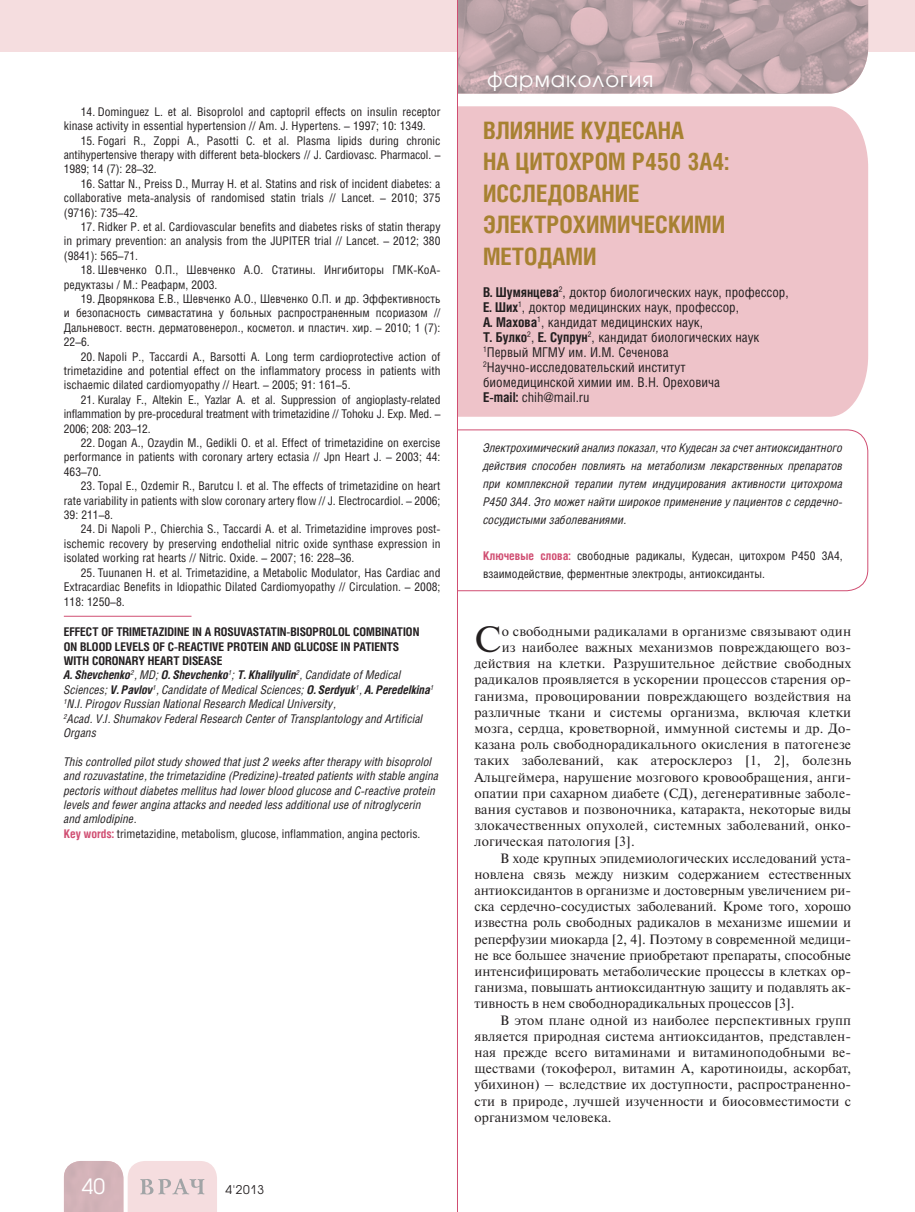
<style>
.page{position:relative;width:915px;height:1212px;background:#fff}
.page>*{position:absolute;margin:0;border:0;box-sizing:border-box;transform-origin:0 0}
.t1{font:36.6px "Newton C";color:#231f20}
.t2{font:700 24px/31.5px "Helios Cond";color:#a78131}
.t3{font:21px "Avant Garde Gothic C";letter-spacing:.05em;color:#fff}
.t4{font:13.5px "Newton C";letter-spacing:.01em;color:#231f20}
.t5{font:13.5px/15px "Helios Cond";color:#231f20}
.t6{font:12px/14.4px "Helios Cond";color:#231f20;text-align:justify}
.t7{font:italic 12px/14.4px "Helios Cond";color:#231f20}
.t8{font:12px "Avant Garde Gothic C";color:#231f20}
.s1{font-weight:700;font-style:normal}
.s2{font-weight:700}
.s3{font-weight:700;font-style:normal;color:#d04e72}
.s4{font-style:normal}
.s5{font-weight:700;color:#d04e72}
</style>
<div class="page">
<div style="left:0;top:0;width:914px;height:51px;background:#f5dddf"></div>
<svg style="left:64px;top:1161px;width:153px;height:51px;background:#e4cccf"></svg>
<hr style="left:64px;top:616px;width:127px;height:1px;background:#d04e72">
<div style="left:458px;top:106px;width:409px;height:311px;background:#eec3c9"></div>
<svg style="left:458px;top:429px;width:410px;height:162px"></svg>
<svg style="left:458px;top:0;width:371px;height:94px;background:#b9a1a6"></svg>
<img style="left:829px;top:0;width:38px;height:94px">
<hr style="left:457px;top:0;width:1px;height:1212px;background:#d04e72">
<p class="t6" style="left:64px;top:106px;width:378px;text-indent:17px">14. Dominguez L. et al. Bisoprolol and captopril effects on insulin receptor kinase activity in essential hypertension // Am. J. Hypertens. – 1997; 10: 1349.</p>
<p class="t6" style="left:64px;top:134px;width:378px;text-indent:17px">15. Fogari R., Zoppi A., Pasotti C. et al. Plasma lipids during chronic antihypertensive therapy with different beta-blockers // J. Cardiovasc. Pharmacol. – 1989; 14 (7): 28–32.</p>
<p class="t6" style="left:64px;top:178px;width:378px;text-indent:17px">16. Sattar N., Preiss D., Murray H. et al. Statins and risk of incident diabetes: a collaborative meta-analysis of randomised statin trials // Lancet. – 2010; 375 (9716): 735–42.</p>
<p class="t6" style="left:64px;top:221px;width:378px;text-indent:17px">17. Ridker P. et al. Cardiovascular benefits and diabetes risks of statin therapy in primary prevention: an analysis from the JUPITER trial // Lancet. – 2012; 380 (9841): 565–71.</p>
<p class="t6" style="left:64px;top:264px;width:378px;text-indent:17px">18. Шевченко О.П., Шевченко А.О. Статины. Ингибиторы ГМК-КоА&shy;редуктазы / М.: Реафарм, 2003.</p>
<p class="t6" style="left:64px;top:293px;width:378px;text-indent:17px">19. Дворянкова Е.В., Шевченко А.О., Шевченко О.П. и др. Эффективность и безопасность симвастатина у больных распространенным псориазом // Дальневост. вестн. дерматовенерол., косметол. и пластич. хир. – 2010; 1 (7):<br>22–6.</p>
<p class="t6" style="left:64px;top:350px;width:378px;text-indent:17px">20. Napoli P., Taccardi A., Barsotti A. Long term cardioprotective action of trimetazidine and potential effect on the inflammatory process in patients with ischaemic dilated cardiomyopathy // Heart. – 2005; 91: 161–5.</p>
<p class="t6" style="left:64px;top:394px;width:378px;text-indent:17px">21. Kuralay F., Altekin E., Yazlar A. et al. Suppression of angioplasty-related inflammation by pre-procedural treatment with trimetazidine // Tohoku J. Exp. Med. – 2006; 208: 203–12.</p>
<p class="t6" style="left:64px;top:437px;width:378px;text-indent:17px">22. Dogan A., Ozaydin M., Gedikli O. et al. Effect of trimetazidine on exercise performance in patients with coronary artery ectasia // Jpn Heart J. – 2003; 44:<br>463–70.</p>
<p class="t6" style="left:64px;top:480px;width:378px;text-indent:17px">23. Topal E., Ozdemir R., Barutcu I. et al. The effects of trimetazidine on heart rate variability in patients with slow coronary artery flow // J. Electrocardiol. – 2006; 39: 211–8.</p>
<p class="t6" style="left:64px;top:523px;width:378px;text-indent:17px">24. Di Napoli P., Chierchia S., Taccardi A. et al. Trimetazidine improves post&shy;ischemic recovery by preserving endothelial nitric oxide synthase expression in isolated working rat hearts // Nitric. Oxide. – 2007; 16: 228–36.</p>
<p class="t6" style="left:64px;top:566px;width:378px;text-indent:17px">25. Tuunanen H. et al. Trimetazidine, a Metabolic Modulator, Has Cardiac and Extracardiac Benefits in Idiopathic Dilated Cardiomyopathy // Circulation. – 2008; 118: 1250–8.</p>
<p class="t7" style="left:64px;top:626px;width:371px"><span class="s1">EFFECT OF TRIMETAZIDINE IN A ROSUVASTATIN-BISOPROLOL COMBINATION ON BLOOD LEVELS OF C-REACTIVE PROTEIN AND GLUCOSE IN PATIENTS<br>WITH CORONARY HEART DISEASE<br></span><span class="s2">A. Shevchenko</span><sup>2</sup>, MD; <span class="s2">O. Shevchenko</span><sup>1</sup>; <span class="s2">T. Khalilyulin</span><sup>2</sup>, Candidate of Medical Sciences; <span class="s2">V. Pavlov</span><sup>1</sup>, Candidate of Medical Sciences; <span class="s2">O. Serdyuk</span><sup>1</sup>, <span class="s2">A. Peredelkina</span><sup>1<br>1</sup>N.I. Pirogov Russian National Research Medical University,<br><sup>2</sup>Acad. V.I. Shumakov Federal Research Center of Transplantology and Artificial Organs</p>
<p class="t7" style="left:64px;top:755px;width:376px">This controlled pilot study showed that just 2 weeks after therapy with bisoprolol and rozuvastatine, the trimetazidine (Predizine)-treated patients with stable angina pectoris without diabetes mellitus had lower blood glucose and C-reactive protein levels and fewer angina attacks and needed less additional use of nitroglycerin and amlodipine.<br><span class="s3">Key words:</span> <span class="s4">trimetazidine, metabolism, glucose, inflammation, angina pectoris.</span></p>
<h3 class="t3" style="left:82px;top:1177px;width:25px">40</h3>
<p class="t8" style="left:225px;top:1184px;width:40px">4'2013</p>
<h3 class="t3" style="left:487px;top:70px;width:168px">фармакология</h3>
<h2 class="t2" style="left:483px;top:117px;width:247px">ВЛИЯНИЕ КУДЕСАНА<br>НА ЦИТОХРОМ Р450 3А4:<br>ИССЛЕДОВАНИЕ<br>ЭЛЕКТРОХИМИЧЕСКИМИ<br>МЕТОДАМИ</h2>
<p class="t5" style="left:483px;top:286px;width:307px"><span class="s2">В. Шумянцева</span><sup>2</sup>, доктор биологических наук, профессор, <span class="s2">Е. Ших</span><sup>1</sup>, доктор медицинских наук, профессор,<br><span class="s2">А. Махова</span><sup>1</sup>, кандидат медицинских наук,<br><span class="s2">Т. Булко</span><sup>2</sup>, <span class="s2">Е. Супрун</span><sup>2</sup>, кандидат биологических наук <sup>1</sup>Первый МГМУ им. И.М. Сеченова <sup>2</sup>Научно-исследовательский институт<br>биомедицинской химии им. В.Н. Ореховича<br><span class="s2">E-mail:</span> chih@mail.ru</p>
<p class="t7" style="left:483px;top:440px;width:361px;line-height:18px;text-align:justify">Электрохимический анализ показал, что Кудесан за счет антиоксидантного действия способен повлиять на метаболизм лекарственных препаратов при комплексной терапии путем индуцирования активности цитохрома Р450 3А4. Это может найти широкое применение у пациентов с сердечно&shy;сосудистыми заболеваниями.</p>
<p class="t6" style="left:483px;top:548px;width:361px;line-height:18px"><span class="s5">Ключевые слова:</span> свободные радикалы, Кудесан, цитохром Р450 3А4, взаимодействие, ферментные электроды, антиоксиданты.</p>
<h1 class="t1" style="left:474px;top:626px;width:28px">С</h1>
<p class="t4" style="left:501px;top:626px;width:351px">о свободными радикалами в организме связывают один</p>
<p class="t4" style="left:501px;top:642px;width:351px">из наиболее важных механизмов повреждающего воз-</p>
<p class="t4" style="left:474px;top:658px;width:378px">действия на клетки. Разрушительное действие свободных</p>
<p class="t4" style="left:474px;top:675px;width:378px">радикалов проявляется в ускорении процессов старения ор-</p>
<p class="t4" style="left:474px;top:691px;width:378px">ганизма, провоцировании повреждающего воздействия на</p>
<p class="t4" style="left:474px;top:707px;width:378px">различные ткани и системы организма, включая клетки</p>
<p class="t4" style="left:474px;top:723px;width:378px">мозга, сердца, кроветворной, иммунной системы и др. До-</p>
<p class="t4" style="left:474px;top:739px;width:378px">казана роль свободнорадикального окисления в патогенезе</p>
<p class="t4" style="left:474px;top:756px;width:378px">таких заболеваний, как атеросклероз [1, 2], болезнь</p>
<p class="t4" style="left:474px;top:772px;width:378px">Альцгеймера, нарушение мозгового кровообращения, анги-</p>
<p class="t4" style="left:474px;top:788px;width:378px">опатии при сахарном диабете (СД), дегенеративные заболе-</p>
<p class="t4" style="left:474px;top:804px;width:378px">вания суставов и позвоночника, катаракта, некоторые виды</p>
<p class="t4" style="left:474px;top:820px;width:378px">злокачественных опухолей, системных заболеваний, онко-</p>
<p class="t4" style="left:474px;top:837px;width:162px">логическая патология [3].</p>
<p class="t4" style="left:500px;top:853px;width:352px">В ходе крупных эпидемиологических исследований уста-</p>
<p class="t4" style="left:474px;top:869px;width:378px">новлена связь между низким содержанием естественных</p>
<p class="t4" style="left:474px;top:885px;width:378px">антиоксидантов в организме и достоверным увеличением ри-</p>
<p class="t4" style="left:474px;top:901px;width:378px">ска сердечно-сосудистых заболеваний. Кроме того, хорошо</p>
<p class="t4" style="left:474px;top:918px;width:378px">известна роль свободных радикалов в механизме ишемии и</p>
<p class="t4" style="left:474px;top:934px;width:378px">реперфузии миокарда [2, 4]. Поэтому в современной медици-</p>
<p class="t4" style="left:474px;top:950px;width:378px">не все большее значение приобретают препараты, способные</p>
<p class="t4" style="left:474px;top:966px;width:378px">интенсифицировать метаболические процессы в клетках ор-</p>
<p class="t4" style="left:474px;top:982px;width:378px">ганизма, повышать антиоксидантную защиту и подавлять ак-</p>
<p class="t4" style="left:474px;top:999px;width:321px">тивность в нем свободнорадикальных процессов [3].</p>
<p class="t4" style="left:500px;top:1015px;width:352px">В этом плане одной из наиболее перспективных групп</p>
<p class="t4" style="left:474px;top:1031px;width:378px">является природная система антиоксидантов, представлен-</p>
<p class="t4" style="left:474px;top:1047px;width:378px">ная прежде всего витаминами и витаминоподобными ве-</p>
<p class="t4" style="left:474px;top:1063px;width:378px">ществами (токоферол, витамин А, каротиноиды, аскорбат,</p>
<p class="t4" style="left:474px;top:1080px;width:378px">убихинон) – вследствие их доступности, распространенно-</p>
<p class="t4" style="left:474px;top:1096px;width:378px">сти в природе, лучшей изученности и биосовместимости с</p>
<p class="t4" style="left:474px;top:1112px;width:138px">организмом человека.</p>
</div>
